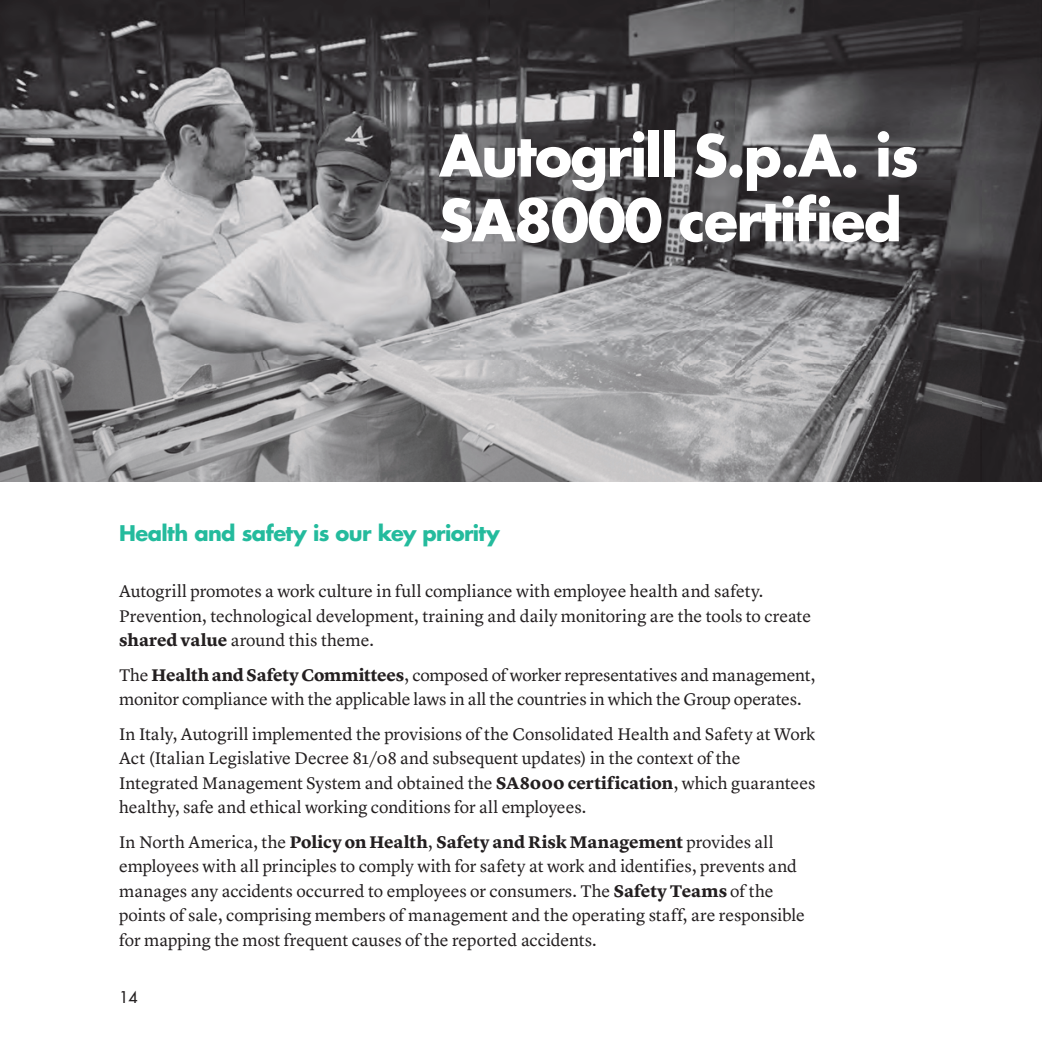
<style>
.page{position:relative;width:1042px;height:1042px;background:#fff}
.page>*{position:absolute;margin:0;border:0;box-sizing:border-box;transform-origin:0 0}
.t1{font:700 56px/64.8px "Futura Std";letter-spacing:-.03em;color:#fff}
.t2{font:700 21px "Futura Std";letter-spacing:-.03em;color:#24bb9d}
.t3{font:17.5px/24.5px "Lyon Text";letter-spacing:-.005em;color:#231f20}
.t4{font:500 15.75px "Futura Std";color:#231f20}
.s1{font-weight:700}
</style>
<div class="page">
<img style="left:0;top:0;width:1042px;height:481px">
<h1 class="t1" style="left:439px;top:122px;width:481px">Autogrill S.p.A. is<br>SA8000 certified</h1>
<p class="t2" style="left:119px;top:519px;width:382px">Health and safety is our key priority</p>
<p class="t3" style="left:119px;top:578px;width:693px">Autogrill promotes a work culture in full compliance with employee health and safety.<br>Prevention, technological development, training and daily monitoring are the tools to create <span class="s1">shared value</span> around this theme.</p>
<p class="t3" style="left:119px;top:661px;width:698px">The <span class="s1">Health and Safety Committees</span>, composed of worker representatives and management, monitor compliance with the applicable laws in all the countries in which the Group operates.</p>
<p class="t3" style="left:119px;top:720px;width:698px">In Italy, Autogrill implemented the provisions of the Consolidated Health and Safety at Work Act (Italian Legislative Decree 81/08 and subsequent updates) in the context of the Integrated Management System and obtained the <span class="s1">SA8000 certification</span>, which guarantees healthy, safe and ethical working conditions for all employees.</p>
<p class="t3" style="left:119px;top:828px;width:687px">In North America, the <span class="s1">Policy on Health</span>, <span class="s1">Safety and Risk Management</span> provides all employees with all principles to comply with for safety at work and identifies, prevents and manages any accidents occurred to employees or consumers. The <span class="s1">Safety Teams</span> of the points of sale, comprising members of management and the operating staff, are responsible for mapping the most frequent causes of the reported accidents.</p>
<p class="t4" style="left:119px;top:987px;width:20px">14</p>
</div>
